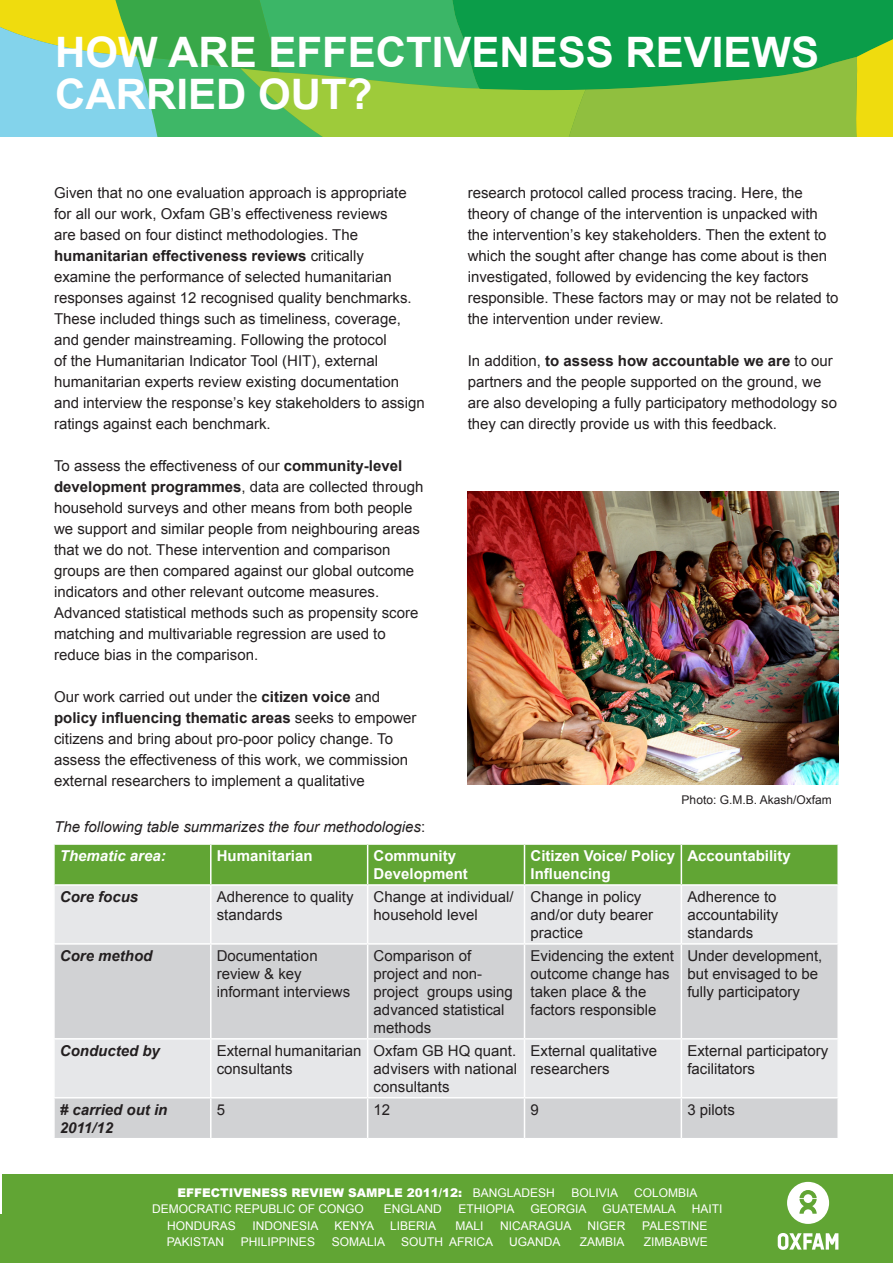
<style>
.page{position:relative;width:893px;height:1263px;background:#fff}
.page>*{position:absolute;margin:0;border:0;box-sizing:border-box;transform-origin:0 0}
.t1{font:700 42px/42px "Arial";color:#fff}
.Text{font:15px/21px "Arial";color:#231f20}
.Table_Text{font:15px/18px "Arial";color:#231f20}
.Table_Heading{font:700 15px/18px "Arial";color:#fff}
.Table_Text-2{font:italic 700 15px/18px "Arial";color:#231f20}
.Text-2{font:italic 15px "Arial";color:#231f20}
.Table_Heading-2{font:italic 700 15px "Arial";color:#fff}
.t2{font:12px "Arial";color:#fff}
.t3{font:900 12px "Arial";color:#fff}
.t4{font:12px "Arial";color:#231f20}
.s1{font-weight:700}
.s2{font-style:normal}
.s3{font-weight:400}
</style>
<div class="page">
<svg style="left:0;top:0;width:893px;height:136px;background:#5ab759"></svg>
<div style="left:55px;top:845px;width:782px;height:39px;background:#61a534"></div>
<div style="left:55px;top:886px;width:782px;height:57px;background:#e6e7e9"></div>
<svg style="left:55px;top:945px;width:782px;height:193px;background:#d7d8da"></svg>
<hr style="left:53px;top:1097px;width:158px;height:1px;background:#fff">
<hr style="left:211px;top:1097px;width:157px;height:1px;background:#fff">
<hr style="left:368px;top:1097px;width:156px;height:1px;background:#fff">
<hr style="left:524px;top:1097px;width:157px;height:1px;background:#fff">
<hr style="left:681px;top:1097px;width:158px;height:1px;background:#fff">
<hr style="left:210px;top:845px;width:2px;height:39px;background:#fff">
<hr style="left:367px;top:845px;width:1px;height:39px;background:#fff">
<hr style="left:524px;top:845px;width:1px;height:39px;background:#fff">
<hr style="left:681px;top:845px;width:1px;height:39px;background:#fff">
<hr style="left:210px;top:886px;width:2px;height:57px;background:#fff">
<hr style="left:367px;top:886px;width:1px;height:57px;background:#fff">
<hr style="left:524px;top:886px;width:1px;height:57px;background:#fff">
<hr style="left:681px;top:886px;width:1px;height:57px;background:#fff">
<hr style="left:210px;top:945px;width:2px;height:93px;background:#fff">
<hr style="left:367px;top:945px;width:1px;height:93px;background:#fff">
<hr style="left:524px;top:945px;width:1px;height:93px;background:#fff">
<hr style="left:681px;top:945px;width:1px;height:93px;background:#fff">
<hr style="left:210px;top:1039px;width:2px;height:58px;background:#fff">
<hr style="left:367px;top:1039px;width:1px;height:58px;background:#fff">
<hr style="left:524px;top:1039px;width:1px;height:58px;background:#fff">
<hr style="left:681px;top:1039px;width:1px;height:58px;background:#fff">
<hr style="left:210px;top:1098px;width:2px;height:40px;background:#fff">
<hr style="left:367px;top:1098px;width:1px;height:40px;background:#fff">
<hr style="left:524px;top:1098px;width:1px;height:40px;background:#fff">
<hr style="left:681px;top:1098px;width:1px;height:40px;background:#fff">
<hr style="left:53px;top:1038px;width:158px;height:1px;background:#fff">
<hr style="left:211px;top:1038px;width:157px;height:1px;background:#fff">
<hr style="left:368px;top:1038px;width:156px;height:1px;background:#fff">
<hr style="left:524px;top:1038px;width:157px;height:1px;background:#fff">
<hr style="left:681px;top:1038px;width:158px;height:1px;background:#fff">
<div style="left:2px;top:1174px;width:891px;height:89px;background:#61a534"></div>
<svg style="left:787px;top:1182px;width:42px;height:42px"></svg>
<svg style="left:778px;top:1233px;width:60px;height:17px"></svg>
<img style="left:468px;top:492px;width:371px;height:292px">
<p class="t1" style="left:55px;top:33px;width:765px">HOW ARE EFFECTIVENESS REVIEWS<br>CARRIED OUT?</p>
<p class="Text" style="left:54px;top:182px;width:372px">Given that no one evaluation approach is appropriate for all our work, Oxfam GB’s effectiveness reviews<br>are based on four distinct methodologies. The <span class="s1">humanitarian effectiveness reviews</span> critically<br>examine the performance of selected humanitarian responses against 12 recognised quality benchmarks.<br>These included things such as timeliness, coverage, and gender mainstreaming. Following the protocol<br>of the Humanitarian Indicator Tool (HIT), external humanitarian experts review existing documentation and interview the response’s key stakeholders to assign ratings against each benchmark.</p>
<p class="Text" style="left:54px;top:455px;width:371px">To assess the effectiveness of our <span class="s1">community-level development programmes</span>, data are collected through household surveys and other means from both people we support and similar people from neighbouring areas that we do not. These intervention and comparison groups are then compared against our global outcome indicators and other relevant outcome measures.<br>Advanced statistical methods such as propensity score matching and multivariable regression are used to reduce bias in the comparison.</p>
<p class="Text" style="left:54px;top:686px;width:364px">Our work carried out under the <span class="s1">citizen voice</span> and <span class="s1">policy influencing thematic areas</span> seeks to empower citizens and bring about pro-poor policy change. To assess the effectiveness of this work, we commission external researchers to implement a qualitative</p>
<p class="Text-2" style="left:54px;top:817px;width:373px">The following table summarizes the four methodologies<span class="s2">:</span></p>
<p class="Text" style="left:468px;top:182px;width:372px">research protocol called process tracing. Here, the theory of change of the intervention is unpacked with the intervention’s key stakeholders. Then the extent to which the sought after change has come about is then investigated, followed by evidencing the key factors responsible. These factors may or may not be related to the intervention under review.</p>
<p class="Text" style="left:468px;top:350px;width:371px">In addition, <span class="s1">to assess how accountable we are</span> to our partners and the people supported on the ground, we are also developing a fully participatory methodology so they can directly provide us with this feedback.</p>
<p class="t4" style="left:682px;top:792px;width:152px">Photo: G.M.B. Akash/Oxfam</p>
<p class="Table_Heading-2" style="left:60px;top:846px;width:107px">Thematic area:</p>
<p class="Table_Heading" style="left:217px;top:847px;width:97px">Humanitarian</p>
<p class="Table_Heading" style="left:374px;top:847px;width:96px">Community<br>Development</p>
<p class="Table_Heading" style="left:530px;top:847px;width:146px">Citizen Voice/ Policy<br>Influencing</p>
<p class="Table_Heading" style="left:687px;top:847px;width:105px">Accountability</p>
<p class="Table_Text-2" style="left:60px;top:888px;width:80px">Core focus</p>
<p class="Table_Text" style="left:217px;top:888px;width:138px">Adherence to quality standards</p>
<p class="Table_Text" style="left:374px;top:888px;width:142px">Change at individual/ household level</p>
<p class="Table_Text" style="left:530px;top:888px;width:124px">Change in policy and/or duty bearer practice</p>
<p class="Table_Text" style="left:687px;top:888px;width:92px;text-align:justify">Adherence to accountability standards</p>
<p class="Table_Text-2" style="left:60px;top:947px;width:94px">Core method</p>
<p class="Table_Text" style="left:217px;top:947px;width:135px">Documentation review &amp; key informant interviews</p>
<p class="Table_Text" style="left:374px;top:947px;width:141px">Comparison of project and non&shy;project groups using advanced statistical methods</p>
<p class="Table_Text" style="left:530px;top:947px;width:145px">Evidencing the extent outcome change has taken place &amp; the factors responsible</p>
<p class="Table_Text" style="left:687px;top:947px;width:137px">Under development, but envisaged to be fully participatory</p>
<p class="Table_Text-2" style="left:60px;top:1042px;width:102px">Conducted by</p>
<p class="Table_Text" style="left:217px;top:1042px;width:146px">External humanitarian consultants</p>
<p class="Table_Text" style="left:374px;top:1042px;width:145px;text-align:justify">Oxfam GB HQ quant. advisers with national consultants</p>
<p class="Table_Text" style="left:530px;top:1042px;width:128px">External qualitative researchers</p>
<p class="Table_Text" style="left:687px;top:1042px;width:142px">External participatory facilitators</p>
<p class="Table_Text-2" style="left:60px;top:1101px;width:109px"># carried out in<br>2011/12</p>
<p class="Table_Text" style="left:217px;top:1100px;width:10px">5</p>
<p class="Table_Text" style="left:374px;top:1100px;width:18px">12</p>
<p class="Table_Text" style="left:530px;top:1100px;width:10px">9</p>
<p class="Table_Text" style="left:687px;top:1100px;width:49px">3 pilots</p>
<p class="t3" style="left:177px;top:1183px;width:379px">EFFECTIVENESS REVIEW SAMPLE 2011/12: <span class="s3">BANGLADESH</span></p>
<p class="t2" style="left:572px;top:1184px;width:48px">BOLIVIA</p>
<p class="t2" style="left:634px;top:1184px;width:65px">COLOMBIA</p>
<p class="t2" style="left:152px;top:1201px;width:213px">DEMOCRATIC REPUBLIC OF CONGO</p>
<p class="t2" style="left:384px;top:1201px;width:60px">ENGLAND</p>
<p class="t2" style="left:459px;top:1201px;width:58px">ETHIOPIA</p>
<p class="t2" style="left:531px;top:1201px;width:58px">GEORGIA</p>
<p class="t2" style="left:603px;top:1201px;width:75px">GUATEMALA</p>
<p class="t2" style="left:692px;top:1201px;width:32px">HAITI</p>
<p class="t2" style="left:167px;top:1217px;width:70px">HONDURAS</p>
<p class="t2" style="left:252px;top:1217px;width:68px">INDONESIA</p>
<p class="t2" style="left:334px;top:1217px;width:41px">KENYA</p>
<p class="t2" style="left:390px;top:1217px;width:48px">LIBERIA</p>
<p class="t2" style="left:456px;top:1217px;width:30px">MALI</p>
<p class="t2" style="left:500px;top:1217px;width:73px">NICARAGUA</p>
<p class="t2" style="left:588px;top:1217px;width:40px">NIGER</p>
<p class="t2" style="left:642px;top:1217px;width:67px">PALESTINE</p>
<p class="t2" style="left:167px;top:1234px;width:59px">PAKISTAN</p>
<p class="t2" style="left:241px;top:1234px;width:76px">PHILIPPINES</p>
<p class="t2" style="left:332px;top:1234px;width:55px">SOMALIA</p>
<p class="t2" style="left:401px;top:1234px;width:93px">SOUTH AFRICA</p>
<p class="t2" style="left:509px;top:1234px;width:53px">UGANDA</p>
<p class="t2" style="left:580px;top:1234px;width:46px">ZAMBIA</p>
<p class="t2" style="left:644px;top:1234px;width:66px">ZIMBABWE</p>
</div>
